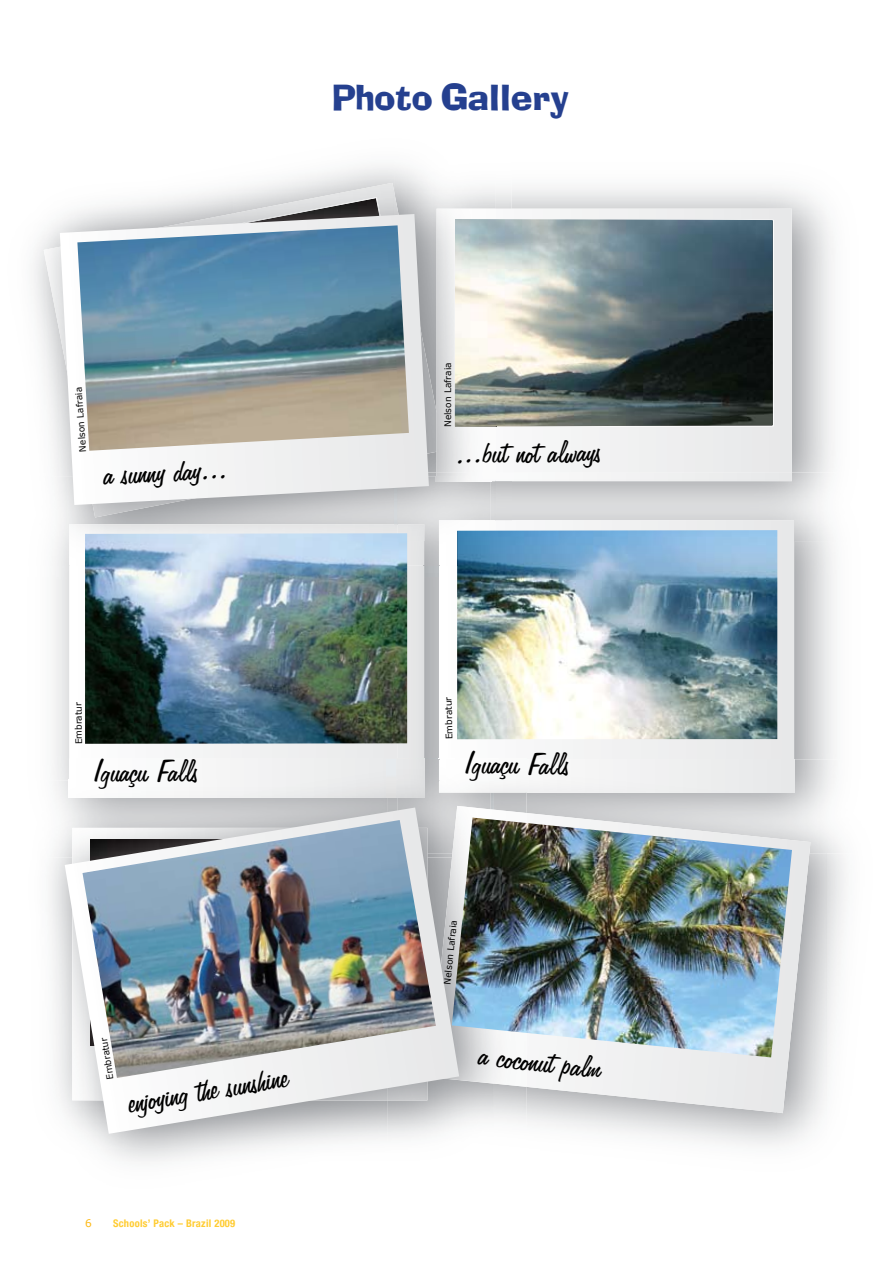
<style>
.page{position:relative;width:893px;height:1263px;background:#fff}
.page>*{position:absolute;margin:0;border:0;box-sizing:border-box;transform-origin:0 0}
.t1{font:36px "Freehand 575 BT Regular B";color:#000}
.t2{font:34.5px "Ad Lib";color:#25408f}
.t3{font:700 condensed 10.5px "Helvetica Neue";letter-spacing:.025em;color:#ffcc32}
.t4{font:10.5px "Verdana";color:#fdb813}
.t5{font:9px "Verdana";letter-spacing:.005em;color:#000}
</style>
<div class="page">
<svg style="left:511px;top:209px;width:281px;height:264px"></svg>
<svg style="left:69px;top:565px;width:328px;height:193px"></svg>
<img style="left:794px;top:473px;width:50px;height:287px">
<img style="left:397px;top:565px;width:42px;height:193px">
<svg style="left:439px;top:520px;width:355px;height:238px"></svg>
<img style="left:526px;top:760px;width:329px;height:93px">
<img style="left:439px;top:758px;width:355px;height:35px">
<svg style="left:526px;top:813px;width:284px;height:300px"></svg>
<img style="left:44px;top:183px;width:351px;height:294px">
<img style="left:63px;top:197px;width:332px;height:17px">
<img style="left:395px;top:166px;width:101px;height:307px">
<img style="left:395px;top:195px;width:42px;height:265px">
<img style="left:437px;top:209px;width:59px;height:264px">
<img style="left:87px;top:505px;width:220px;height:12px">
<img style="left:69px;top:524px;width:355px;height:41px">
<img style="left:429px;top:473px;width:67px;height:47px">
<img style="left:424px;top:542px;width:15px;height:24px">
<img style="left:397px;top:477px;width:94px;height:65px">
<img style="left:436px;top:476px;width:55px;height:5px">
<img style="left:439px;top:520px;width:57px;height:45px">
<svg style="left:60px;top:214px;width:369px;height:291px"></svg>
<svg style="left:424px;top:758px;width:15px;height:2px"></svg>
<img style="left:69px;top:780px;width:318px;height:17px">
<img style="left:397px;top:780px;width:94px;height:27px">
<img style="left:397px;top:780px;width:28px;height:17px">
<img style="left:439px;top:780px;width:55px;height:13px">
<img style="left:430px;top:806px;width:96px;height:281px">
<svg style="left:65px;top:807px;width:394px;height:327px"></svg>
<img style="left:85px;top:533px;width:322px;height:211px">
<img style="left:82px;top:820px;width:354px;height:258px">
<img style="left:455px;top:219px;width:318px;height:208px">
<img style="left:457px;top:530px;width:320px;height:209px">
<img style="left:452px;top:817px;width:340px;height:240px">
<img style="left:77px;top:225px;width:332px;height:226px">
<p class="t2" style="left:332px;top:83px;width:239px">Photo Gallery</p>
<p class="t5" style="left:77px;top:452px;width:66px;rotate:-94deg">Nelson Lafraia</p>
<p class="t1" style="left:104px;top:455px;width:126px;rotate:-3deg">a sunny day...</p>
<p class="t5" style="left:442px;top:427px;width:66px;rotate:-90deg">Nelson Lafraia</p>
<p class="t1" style="left:457px;top:433px;width:146px">...but not always</p>
<p class="t5" style="left:73px;top:745px;width:44px;rotate:-91deg">Embratur</p>
<p class="t5" style="left:444px;top:740px;width:44px;rotate:-92deg">Embratur</p>
<p class="t1" style="left:95px;top:752px;width:107px">Iguaçu Falls</p>
<p class="t1" style="left:466px;top:743px;width:107px;rotate:1deg">Iguaçu Falls</p>
<p class="t5" style="left:105px;top:1080px;width:44px;rotate:-99deg">Embratur</p>
<p class="t1" style="left:126px;top:1083px;width:163px;rotate:-9deg">enjoying the sunshine</p>
<p class="t5" style="left:441px;top:984px;width:66px;rotate:-84deg">Nelson Lafraia</p>
<p class="t1" style="left:483px;top:1034px;width:124px;rotate:7deg">a coconut palm</p>
<p class="t4" style="left:85px;top:1216px;width:8px">6</p>
<p class="t3" style="left:113px;top:1217px;width:124px">Schools’ Pack – Brazil 2009</p>
</div>
